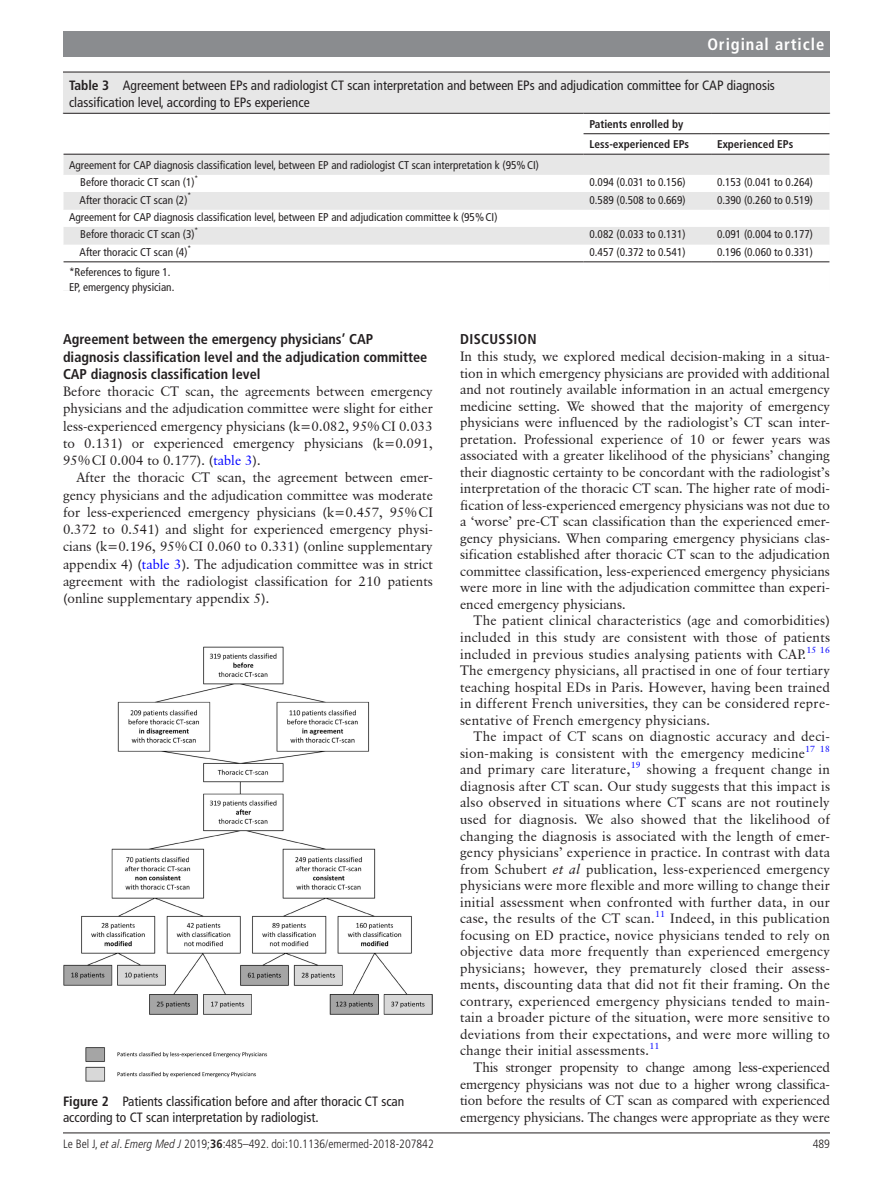
<style>
.page{position:relative;width:893px;height:1191px;background:#fff}
.page>*{position:absolute;margin:0;border:0;box-sizing:border-box;transform-origin:0 0}
.t1{font:700 condensed 16.5px "Frutiger LT Pro";letter-spacing:.055em;color:#fff}
.t2{font:700 condensed 14.25px/17.2px "Frutiger LT Pro";color:#231f20}
.t3{font:13.5px/16.5px "Classical Garamond BT";color:#231f20;text-align:justify}
.t4{font:condensed 13.5px/16.5px "Frutiger LT Pro";color:#231f20}
.t5{font:300 condensed 12px "Frutiger LT Pro";color:#231f20}
.t6{font:condensed 11.25px/17.4px "Frutiger LT Pro";color:#231f20}
.t7{font:700 condensed 11.25px/20.4px "Frutiger LT Pro";color:#231f20}
.t8{font:condensed 7.5px "Frutiger LT Pro";color:#231f20}
.s1{font-weight:700}
.s2{color:#00f}
.s3{font-style:italic}
</style>
<div class="page">
<hr style="left:63px;top:1132px;width:767px;height:1px;background:#231f20">
<div style="left:63px;top:31px;width:767px;height:25px;background:#8a8c8f"></div>
<div style="left:63px;top:72px;width:767px;height:218px;background:#e7e7e7"></div>
<hr style="left:63px;top:72px;width:767px;height:1px;background:#231f20">
<div style="left:64px;top:114px;width:766px;height:176px;background:#fff"></div>
<svg style="left:64px;top:155px;width:766px;height:89px"></svg>
<hr style="left:63px;top:154px;width:520px;height:1px;background:#231f20">
<hr style="left:63px;top:113px;width:520px;height:1px;background:#231f20">
<hr style="left:583px;top:113px;width:128px;height:1px;background:#231f20">
<hr style="left:711px;top:113px;width:119px;height:1px;background:#231f20">
<hr style="left:583px;top:133px;width:128px;height:1px;background:#231f20">
<hr style="left:583px;top:154px;width:128px;height:1px;background:#231f20">
<hr style="left:711px;top:133px;width:119px;height:1px;background:#231f20">
<hr style="left:711px;top:154px;width:119px;height:1px;background:#231f20">
<hr style="left:63px;top:261px;width:520px;height:1px;background:#231f20">
<hr style="left:583px;top:261px;width:128px;height:1px;background:#231f20">
<hr style="left:711px;top:261px;width:119px;height:1px;background:#231f20">
<svg style="left:63px;top:114px;width:1px;height:176px"></svg>
<hr style="left:69px;top:275px;width:761px;height:2px;background:#fff">
<img style="left:63px;top:646px;width:370px;height:435px">
<p class="t1" style="left:707px;top:34px;width:118px">Original article</p>
<p class="t4" style="left:69px;top:78px;width:707px"><span class="s1">Table 3</span> Agreement between EPs and radiologist CT scan interpretation and between EPs and adjudication committee for CAP diagnosis classification level, according to EPs experience</p>
<p class="t7" style="left:589px;top:114px;width:101px">Patients enrolled by<br>Less-experienced EPs</p>
<p class="t7" style="left:717px;top:134px;width:78px">Experienced EPs</p>
<p class="t6" style="left:80px;top:156px;width:460px;text-indent:-11px">Agreement for CAP diagnosis classification level, between EP and radiologist CT scan interpretation k (95%CI)<br>Before thoracic CT scan (1)</p>
<p class="t8" style="left:195px;top:174px;width:5px">*</p>
<p class="t8" style="left:187px;top:191px;width:5px">*</p>
<p class="t6" style="left:80px;top:191px;width:109px">After thoracic CT scan (2)</p>
<p class="t6" style="left:80px;top:208px;width:419px;text-indent:-11px">Agreement for CAP diagnosis classification level, between EP and adjudication committee k (95%CI)<br>Before thoracic CT scan (3)</p>
<p class="t8" style="left:195px;top:226px;width:5px">*</p>
<p class="t8" style="left:187px;top:244px;width:5px">*</p>
<p class="t6" style="left:80px;top:243px;width:109px">After thoracic CT scan (4)</p>
<p class="t6" style="left:69px;top:265px;width:107px;line-height:14.2px">*References to figure 1.<br>EP, emergency physician.</p>
<p class="t6" style="left:589px;top:173px;width:98px">0.094 (0.031 to 0.156)</p>
<p class="t6" style="left:717px;top:173px;width:98px">0.153 (0.041 to 0.264)</p>
<p class="t6" style="left:589px;top:191px;width:98px">0.589 (0.508 to 0.669)</p>
<p class="t6" style="left:717px;top:191px;width:98px">0.390 (0.260 to 0.519)</p>
<p class="t6" style="left:589px;top:226px;width:98px">0.082 (0.033 to 0.131)</p>
<p class="t6" style="left:717px;top:226px;width:98px">0.091 (0.004 to 0.177)</p>
<p class="t6" style="left:589px;top:243px;width:98px">0.457 (0.372 to 0.541)</p>
<p class="t6" style="left:717px;top:243px;width:98px">0.196 (0.060 to 0.331)</p>
<p class="t2" style="left:63px;top:331px;width:366px">Agreement between the emergency physicians’ CAP diagnosis classification level and the adjudication committee<br>CAP diagnosis classification level</p>
<p class="t3" style="left:63px;top:383px;width:371px;line-height:17.2px">Before thoracic CT scan, the agreements between emergency physicians and the adjudication committee were slight for either less-experienced emergency physicians (k=0.082, 95%CI 0.033 to 0.131) or experienced emergency physicians (k=0.091, 95%CI 0.004 to 0.177). (<span class="s2">table 3</span>).</p>
<p class="t3" style="left:63px;top:469px;width:371px;line-height:17.2px;text-indent:13px">After the thoracic CT scan, the agreement between emer&shy;gency physicians and the adjudication committee was moderate for less-experienced emergency physicians (k=0.457, 95%CI 0.372 to 0.541) and slight for experienced emergency physi&shy;cians (k=0.196, 95%CI 0.060 to 0.331) (online supplementary appendix 4) (<span class="s2">table 3</span>). The adjudication committee was in strict agreement with the radiologist classification for 210 patients (online supplementary appendix 5).</p>
<p class="t4" style="left:63px;top:1092px;width:343px"><span class="s1">Figure 2</span> Patients classification before and after thoracic CT scan according to CT scan interpretation by radiologist.</p>
<p class="t2" style="left:460px;top:331px;width:78px">Discussion</p>
<p class="t3" style="left:460px;top:348px;width:371px">In this study, we explored medical decision-making in a situa&shy;tion in which emergency physicians are provided with additional and not routinely available information in an actual emergency medicine setting. We showed that the majority of emergency physicians were influenced by the radiologist’s CT scan inter&shy;pretation. Professional experience of 10 or fewer years was associated with a greater likelihood of the physicians’ changing their diagnostic certainty to be concordant with the radiologist’s interpretation of the thoracic CT scan. The higher rate of modi&shy;fication of less-experienced emergency physicians was not due to a ‘worse’ pre-CT scan classification than the experienced emer&shy;gency physicians. When comparing emergency physicians clas&shy;sification established after thoracic CT scan to the adjudication committee classification, less-experienced emergency physicians were more in line with the adjudication committee than experi&shy;enced emergency physicians.</p>
<p class="t3" style="left:460px;top:612px;width:371px;text-indent:14px">The patient clinical characteristics (age and comorbidities) included in this study are consistent with those of patients included in previous studies analysing patients with CAP.<sup>15</sup> <sup>16<br></sup>The emergency physicians, all practised in one of four tertiary teaching hospital EDs in Paris. However, having been trained in different French universities, they can be considered repre&shy;sentative of French emergency physicians.</p>
<p class="t3" style="left:460px;top:728px;width:371px;text-indent:14px">The impact of CT scans on diagnostic accuracy and deci&shy;sion-making is consistent with the emergency medicine<sup>17</sup> <sup>18 </sup>and primary care literature,<sup>19</sup> showing a frequent change in diagnosis after CT scan. Our study suggests that this impact is also observed in situations where CT scans are not routinely used for diagnosis. We also showed that the likelihood of changing the diagnosis is associated with the length of emer&shy;gency physicians’ experience in practice. In contrast with data from Schubert <span class="s3">et al</span> publication, less-experienced emergency physicians were more flexible and more willing to change their initial assessment when confronted with further data, in our case, the results of the CT scan.<sup>11</sup> Indeed, in this publication focusing on ED practice, novice physicians tended to rely on objective data more frequently than experienced emergency physicians; however, they prematurely closed their assess&shy;ments, discounting data that did not fit their framing. On the contrary, experienced emergency physicians tended to main&shy;tain a broader picture of the situation, were more sensitive to deviations from their expectations, and were more willing to change their initial assessments.<sup>11</sup></p>
<p class="t3" style="left:460px;top:1058px;width:371px;text-indent:14px">This stronger propensity to change among less-experienced emergency physicians was not due to a higher wrong classifica&shy;tion before the results of CT scan as compared with experienced emergency physicians. The changes were appropriate as they were</p>
<p class="t5" style="left:63px;top:1136px;width:372px">Le Bel J, <span class="s3">et al</span>. <span class="s3">Emerg Med J</span> 2019;<span class="s1">36</span>:485–492. doi:10.1136/emermed-2018-207842</p>
<p class="t5" style="left:813px;top:1136px;width:19px">489</p>
</div>
